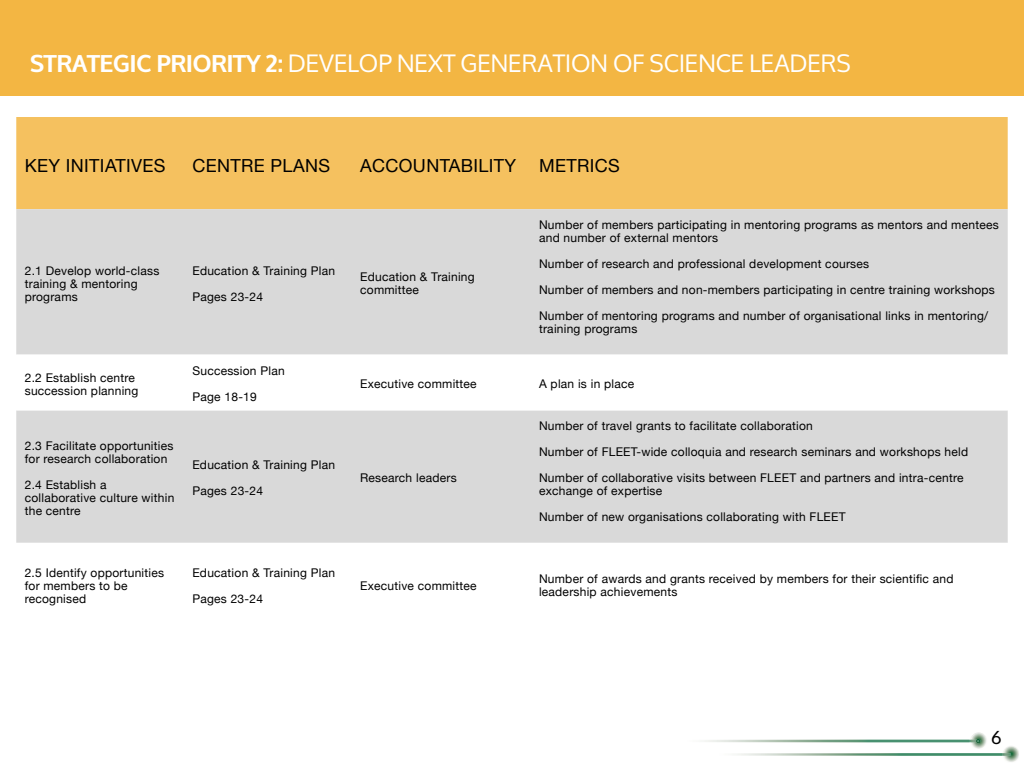
<style>
.page{position:relative;width:1024px;height:768px;background:#fff}
.page>*{position:absolute;margin:0;border:0;box-sizing:border-box;transform-origin:0 0}
.t1{font:24px "Oxygen";color:#fff}
.t2{font:18px "Helvetica Neue";letter-spacing:.02em;color:#000}
.t3{font:18px "Oxygen";color:#000}
.t4{font:12px/13px "Helvetica Neue";letter-spacing:.02em;color:#000}
.s1{font-weight:700}
</style>
<div class="page">
<img style="left:704px;top:740px;width:265px;height:2px">
<img style="left:971px;top:732px;width:16px;height:17px">
<svg style="left:969px;top:739px;width:11px;height:4px"></svg>
<img style="left:737px;top:753px;width:265px;height:3px">
<img style="left:1003px;top:746px;width:16px;height:16px">
<svg style="left:1002px;top:753px;width:9px;height:3px"></svg>
<div style="left:0;top:0;width:1024px;height:96px;background:#f3b643"></div>
<div style="left:16px;top:117px;width:992px;height:92px;background:#f5c15f"></div>
<div style="left:16px;top:209px;width:992px;height:146px;background:#d9d9d9"></div>
<div style="left:16px;top:410px;width:992px;height:133px;background:#d9d9d9"></div>
<h1 class="t1" style="left:30px;top:50px;width:822px"><span class="s1">STRATEGIC PRIORITY 2:</span> DEVELOP NEXT GENERATION OF SCIENCE LEADERS</h1>
<h2 class="t2" style="left:25px;top:152px;width:142px">KEY INITIATIVES</h2>
<h2 class="t2" style="left:192px;top:152px;width:139px">CENTRE PLANS</h2>
<h2 class="t2" style="left:360px;top:152px;width:158px">ACCOUNTABILITY</h2>
<h2 class="t2" style="left:539px;top:152px;width:82px">METRICS</h2>
<p class="t4" style="left:25px;top:265px;width:136px">2.1 Develop world-class training &amp; mentoring programs</p>
<p class="t4" style="left:192px;top:258px;width:144px;line-height:26px">Education &amp; Training Plan<br>Pages 23-24</p>
<p class="t4" style="left:360px;top:271px;width:116px">Education &amp; Training committee</p>
<p class="t4" style="left:539px;top:219px;width:461px">Number of members participating in mentoring programs as mentors and mentees and number of external mentors</p>
<p class="t4" style="left:539px;top:252px;width:457px;line-height:26px">Number of research and professional development courses<br>Number of members and non-members participating in centre training workshops<br>Number of mentoring programs and number of organisational links in mentoring/</p>
<p class="t4" style="left:539px;top:323px;width:100px">training programs</p>
<p class="t4" style="left:25px;top:372px;width:115px">2.2 Establish centre succession planning</p>
<p class="t4" style="left:192px;top:359px;width:94px;line-height:26px">Succession Plan<br>Page 18-19</p>
<p class="t4" style="left:25px;top:440px;width:150px">2.3 Facilitate opportunities for research collaboration</p>
<p class="t4" style="left:25px;top:479px;width:151px">2.4 Establish a collaborative culture within the centre</p>
<p class="t4" style="left:192px;top:453px;width:144px;line-height:26px">Education &amp; Training Plan<br>Pages 23-24</p>
<p class="t4" style="left:25px;top:567px;width:141px">2.5 Identify opportunities for members to be recognised</p>
<p class="t4" style="left:192px;top:560px;width:144px;line-height:26px">Education &amp; Training Plan<br>Pages 23-24</p>
<p class="t4" style="left:360px;top:378px;width:118px">Executive committee</p>
<p class="t4" style="left:539px;top:378px;width:97px">A plan is in place</p>
<p class="t4" style="left:360px;top:472px;width:98px">Research leaders</p>
<p class="t4" style="left:539px;top:414px;width:431px;line-height:26px">Number of travel grants to facilitate collaboration<br>Number of FLEET-wide colloquia and research seminars and workshops held<br>Number of collaborative visits between FLEET and partners and intra-centre</p>
<p class="t4" style="left:539px;top:479px;width:308px;line-height:26px">exchange of expertise<br>Number of new organisations collaborating with FLEET</p>
<p class="t4" style="left:360px;top:580px;width:118px">Executive committee</p>
<p class="t4" style="left:539px;top:573px;width:416px">Number of awards and grants received by members for their scientific and leadership achievements</p>
<h2 class="t3" style="left:991px;top:727px;width:12px">6</h2>
</div>
